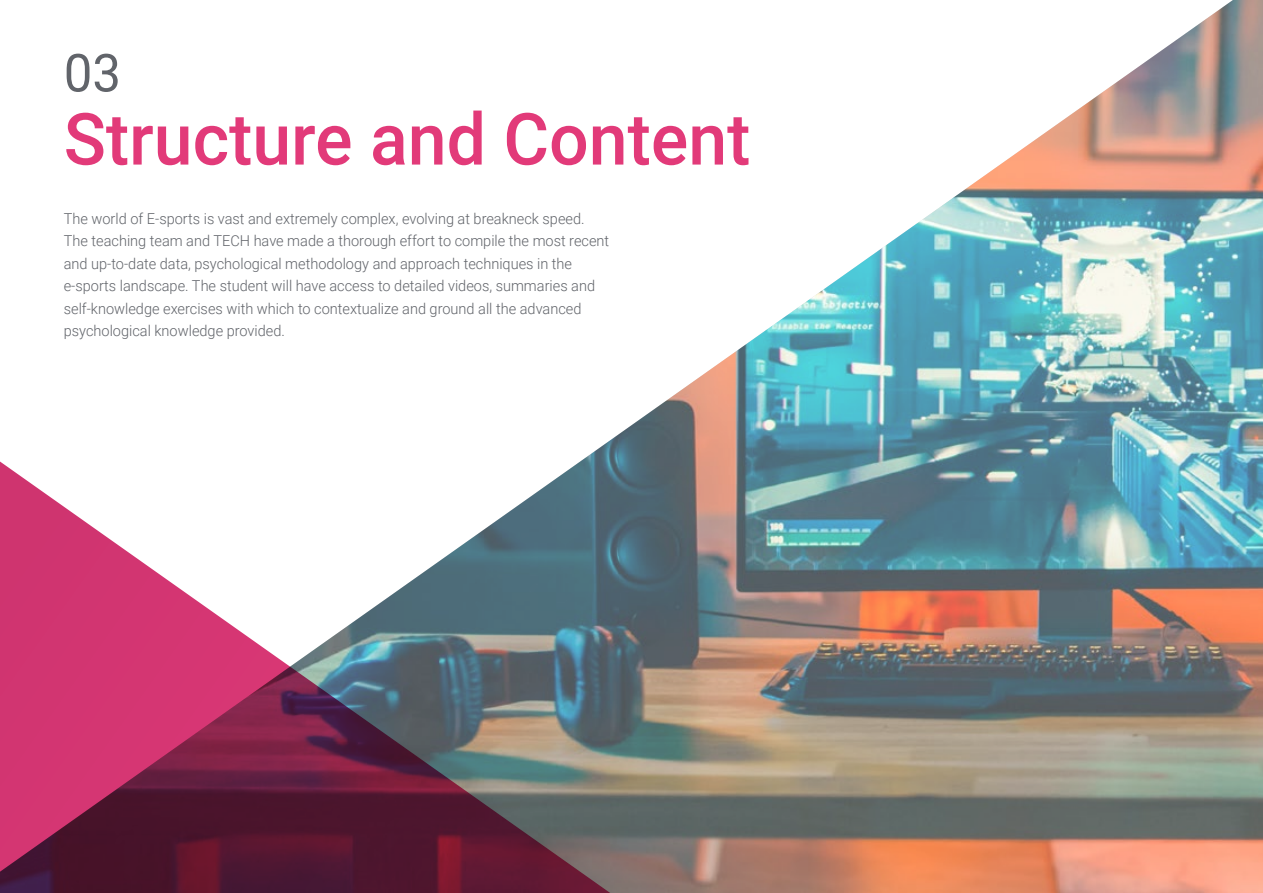
<style>
.page{position:relative;width:1263px;height:893px;background:#fff}
.page>*{position:absolute;margin:0;border:0;box-sizing:border-box;transform-origin:0 0}
.t1{font:500 72px "Roboto";color:#e23a79}
.t2{font:52.5px "Roboto";color:#61646a}
.t3{font:300 15px/22.5px "Roboto";color:#61646a}
</style>
<div class="page">
<img style="left:602px;top:0;width:661px;height:893px">
<svg style="left:0;top:446px;width:640px;height:447px"></svg>
<h2 class="t2" style="left:64px;top:36px;width:59px">03</h2>
<h1 class="t1" style="left:64px;top:89px;width:688px">Structure and Content</h1>
<p class="t3" style="left:64px;top:207px;width:547px">The world of E-sports is vast and extremely complex, evolving at breakneck speed.<br>The teaching team and TECH have made a thorough effort to compile the most recent and up-to-date data, psychological methodology and approach techniques in the e-sports landscape. The student will have access to detailed videos, summaries and self-knowledge exercises with which to contextualize and ground all the advanced psychological knowledge provided.</p>
</div>
